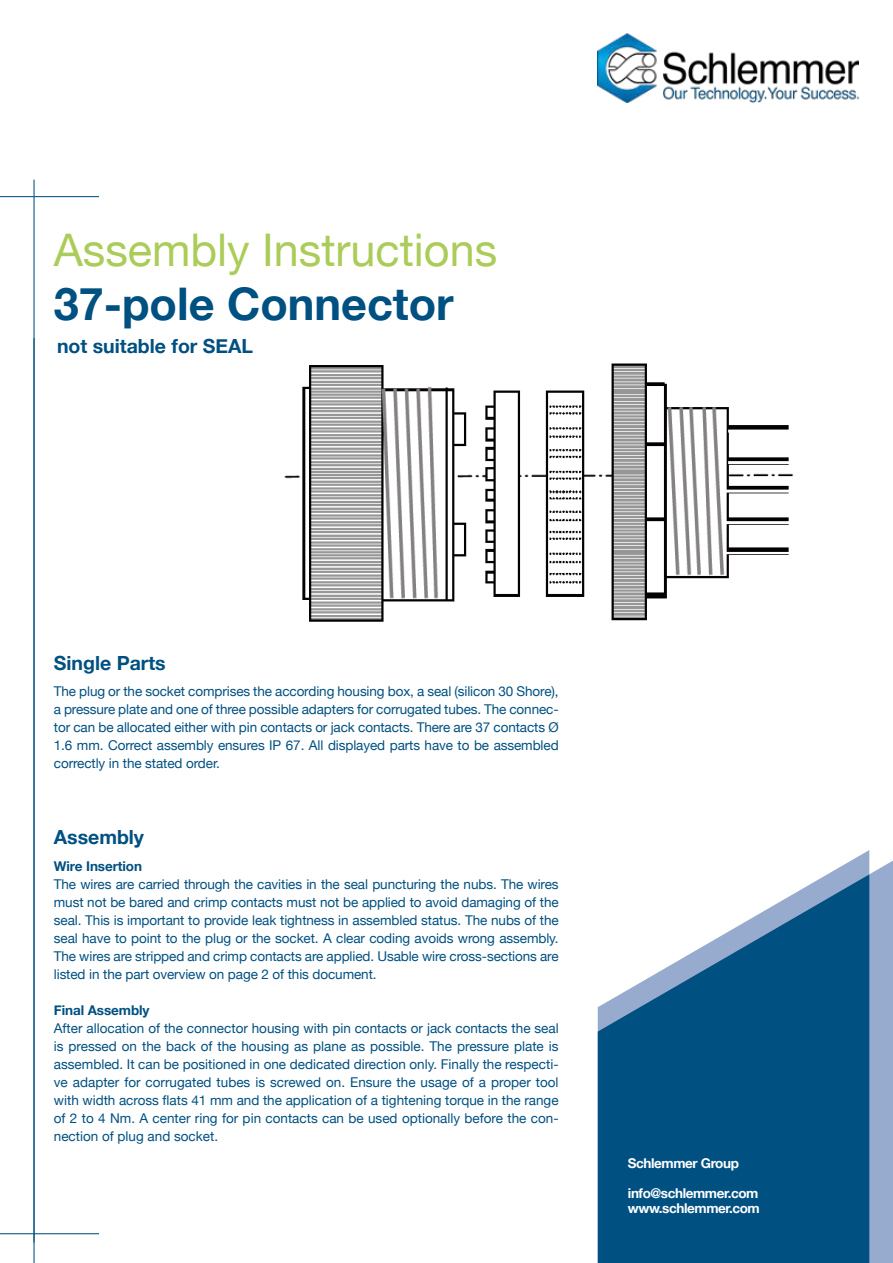
<style>
.page{position:relative;width:893px;height:1263px;background:#fff}
.page>*{position:absolute;margin:0;border:0;box-sizing:border-box;transform-origin:0 0}
.t1{font:45px "Helvetica Neue";color:#abcc58}
.t2{font:700 45px "Helvetica Neue";color:#005081}
.t3{font:700 19.5px "Helvetica Neue";color:#005081}
.t4{font:13.5px/18px "Helvetica Neue";letter-spacing:-.005em;color:#005081;text-align:justify}
.t5{font:700 13.5px/15px "Helvetica Neue";letter-spacing:-.03em;color:#fff}
.t6{font:700 13.5px "Helvetica Neue";letter-spacing:-.005em;color:#005081}
</style>
<div class="page">
<img style="left:284px;top:363px;width:509px;height:259px">
<img style="left:597px;top:34px;width:262px;height:68px">
<hr style="left:0;top:1233px;width:99px;height:1px;background:#005081">
<hr style="left:0;top:196px;width:99px;height:1px;background:#005081">
<hr style="left:34px;top:180px;width:1px;height:1062px;background:#005081">
<hr style="left:34px;top:338px;width:1px;height:925px;background:#005081">
<div style="left:828px;top:861px;width:65px;height:402px;background:#97abce"></div>
<svg style="left:598px;top:874px;width:271px;height:389px;background:#2d6e97"></svg>
<h1 class="t1" style="left:54px;top:218px;width:445px">Assembly Instructions</h1>
<h1 class="t2" style="left:54px;top:269px;width:402px">37-pole Connector</h1>
<h2 class="t3" style="left:57px;top:331px;width:198px">not suitable for SEAL</h2>
<h2 class="t3" style="left:54px;top:647px;width:113px">Single Parts</h2>
<p class="t4" style="left:54px;top:683px;width:506px">The plug or the socket comprises the according housing box, a seal (silicon 30 Shore), a pressure plate and one of three possible adapters for corrugated tubes. The connec&shy;tor can be allocated either with pin contacts or jack contacts. There are 37 contacts Ø 1.6 mm. Correct assembly ensures IP 67. All displayed parts have to be assembled correctly in the stated order.</p>
<h2 class="t3" style="left:54px;top:822px;width:92px">Assembly</h2>
<p class="t6" style="left:54px;top:856px;width:90px">Wire Insertion</p>
<p class="t4" style="left:54px;top:876px;width:506px">The wires are carried through the cavities in the seal puncturing the nubs. The wires must not be bared and crimp contacts must not be applied to avoid damaging of the seal. This is important to provide leak tightness in assembled status. The nubs of the seal have to point to the plug or the socket. A clear coding avoids wrong assembly.<br>The wires are stripped and crimp contacts are applied. Usable wire cross-sections are listed in the part overview on page 2 of this document.</p>
<p class="t6" style="left:54px;top:999px;width:97px">Final Assembly</p>
<p class="t4" style="left:54px;top:1020px;width:506px">After allocation of the connector housing with pin contacts or jack contacts the seal is pressed on the back of the housing as plane as possible. The pressure plate is assembled. It can be positioned in one dedicated direction only. Finally the respecti&shy;ve adapter for corrugated tubes is screwed on. Ensure the usage of a proper tool with width across flats 41 mm and the application of a tightening torque in the range of 2 to 4 Nm. A center ring for pin contacts can be used optionally before the con&shy;nection of plug and socket.</p>
<p class="t5" style="left:628px;top:1156px;width:113px">Schlemmer Group</p>
<p class="t5" style="left:628px;top:1186px;width:133px">info@schlemmer.com www.schlemmer.com</p>
</div>
